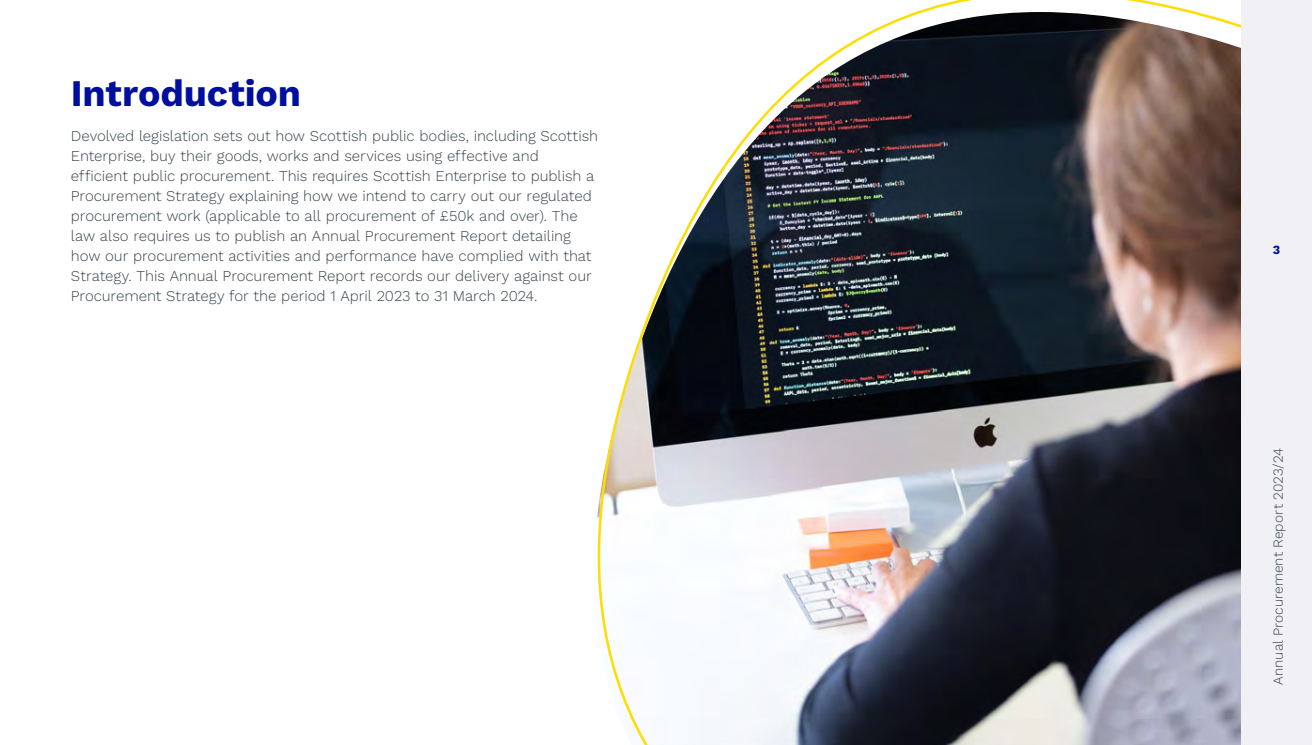
<style>
.page{position:relative;width:1312px;height:745px;background:#fff}
.page>*{position:absolute;margin:0;border:0;box-sizing:border-box;transform-origin:0 0}
.Heading_2{font:700 37.5px "Work Sans";letter-spacing:-.005em;color:#000f9e}
.t1{font:300 15px/20px "Work Sans";letter-spacing:-.005em;color:#39444c}
.t2{font:300 13.75px "Work Sans";color:#39444c}
.t3{font:700 12.5px "Work Sans";color:#000f9e}
</style>
<div class="page">
<img style="left:597px;top:0;width:643px;height:744px">
<div style="left:1240px;top:0;width:71px;height:744px;background:#f0f0f5"></div>
<h2 class="Heading_2" style="left:71px;top:65px;width:231px">Introduction</h2>
<p class="t1" style="left:71px;top:125px;width:528px">Devolved legislation sets out how Scottish public bodies, including Scottish Enterprise, buy their goods, works and services using effective and efficient public procurement. This requires Scottish Enterprise to publish a Procurement Strategy explaining how we intend to carry out our regulated procurement work (applicable to all procurement of £50k and over). The law also requires us to publish an Annual Procurement Report detailing how our procurement activities and performance have complied with that Strategy. This Annual Procurement Report records our delivery against our Procurement Strategy for the period 1 April 2023 to 31 March 2024.</p>
<p class="t3" style="left:1272px;top:240px;width:9px">3</p>
<p class="t2" style="left:1267px;top:684px;width:238px;rotate:-90deg">Annual Procurement Report 2023/24</p>
</div>
